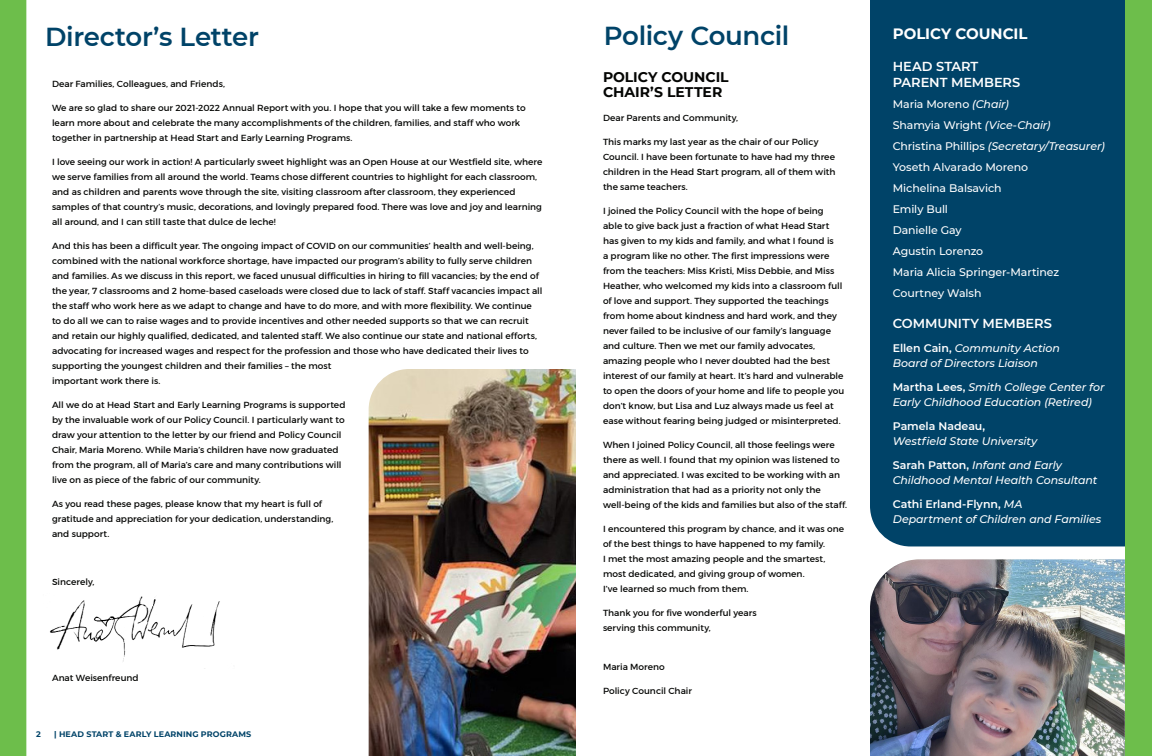
<style>
.page{position:relative;width:1152px;height:756px;background:#fff}
.page>*{position:absolute;margin:0;border:0;box-sizing:border-box;transform-origin:0 0}
.t1{font:600 26px "Montserrat";letter-spacing:-.015em;color:#004368}
.t2{font:700 15px "Montserrat";letter-spacing:-.005em;color:#fff}
.t3{font:700 14px "Montserrat";letter-spacing:-.005em;color:#040503}
.t4{font:600 13px/16px "Montserrat";letter-spacing:-.01em;color:#fff}
.t5{font:italic 500 11px/15px "Montserrat";letter-spacing:-.01em;color:#fff}
.t6{font:500 11px "Montserrat";letter-spacing:-.01em;color:#fff}
.t7{font:9px/15px "Montserrat";color:#040503}
.t8{font:700 8px "Montserrat";letter-spacing:.015em;color:#004368}
.s1{font-style:italic}
.s2{font-style:normal}
.s3{font-weight:600;font-style:normal}
</style>
<div class="page">
<div style="left:870px;top:0;width:255px;height:546px;background:#004368"></div>
<div style="left:0;top:0;width:26px;height:756px;background:#6dbe4b"></div>
<div style="left:1125px;top:0;width:27px;height:756px;background:#6dbe4b"></div>
<img style="left:870px;top:559px;width:255px;height:197px">
<img style="left:50px;top:596px;width:170px;height:73px">
<img style="left:369px;top:369px;width:207px;height:387px">
<p class="t1" style="left:45px;top:19px;width:216px">Director’s Letter</p>
<p class="t7" style="left:52px;top:76px;width:175px">Dear Families, Colleagues, and Friends,</p>
<p class="t7" style="left:52px;top:100px;width:475px">We are so glad to share our 2021-2022 Annual Report with you. I hope that you will take a few moments to learn more about and celebrate the many accomplishments of the children, families, and staff who work together in partnership at Head Start and Early Learning Programs.</p>
<p class="t7" style="left:52px;top:154px;width:492px">I love seeing our work in action! A particularly sweet highlight was an Open House at our Westfield site, where we serve families from all around the world. Teams chose different countries to highlight for each classroom, and as children and parents wove through the site, visiting classroom after classroom, they experienced samples of that country’s music, decorations, and lovingly prepared food. There was love and joy and learning all around, and I can still taste that dulce de leche!</p>
<p class="t7" style="left:52px;top:238px;width:492px">And this has been a difficult year. The ongoing impact of COVID on our communities’ health and well-being, combined with the national workforce shortage, have impacted our program’s ability to fully serve children and families. As we discuss in this report, we faced unusual difficulties in hiring to fill vacancies; by the end of the year, 7 classrooms and 2 home-based caseloads were closed due to lack of staff. Staff vacancies impact all the staff who work here as we adapt to change and have to do more, and with more flexibility. We continue to do all we can to raise wages and to provide incentives and other needed supports so that we can recruit and retain our highly qualified, dedicated, and talented staff. We also continue our state and national efforts, advocating for increased wages and respect for the profession and those who have dedicated their lives to supporting the youngest children and their families – the most<br>important work there is.</p>
<p class="t7" style="left:52px;top:397px;width:295px">All we do at Head Start and Early Learning Programs is supported by the invaluable work of our Policy Council. I particularly want to draw your attention to the letter by our friend and Policy Council Chair, Maria Moreno. While Maria’s children have now graduated from the program, all of Maria’s care and many contributions will live on as piece of the fabric of our community.</p>
<p class="t7" style="left:52px;top:496px;width:283px">As you read these pages, please know that my heart is full of gratitude and appreciation for your dedication, understanding, and support.</p>
<p class="t7" style="left:52px;top:574px;width:44px">Sincerely,</p>
<p class="t7" style="left:52px;top:670px;width:88px">Anat Weisenfreund</p>
<p class="t8" style="left:36px;top:728px;width:6px">2</p>
<p class="t8" style="left:54px;top:728px;width:199px">| HEAD START &amp; EARLY LEARNING PROGRAMS</p>
<p class="t1" style="left:604px;top:18px;width:187px">Policy Council</p>
<p class="t2" style="left:893px;top:22px;width:136px">POLICY COUNCIL</p>
<p class="t4" style="left:893px;top:57px;width:129px">HEAD START<br>PARENT MEMBERS</p>
<p class="t6" style="left:893px;top:96px;width:118px">Maria Moreno <span class="s1">(Chair)</span></p>
<p class="t6" style="left:893px;top:117px;width:159px">Shamyia Wright <span class="s1">(Vice-Chair)</span></p>
<p class="t5" style="left:893px;top:138px;width:213px"><span class="s2">Christina Phillips</span> (Secretary/Treasurer)</p>
<p class="t6" style="left:893px;top:159px;width:137px">Yoseth Alvarado Moreno</p>
<p class="t6" style="left:893px;top:180px;width:111px">Michelina Balsavich</p>
<p class="t6" style="left:893px;top:201px;width:57px">Emily Bull</p>
<p class="t6" style="left:893px;top:222px;width:70px">Danielle Gay</p>
<p class="t6" style="left:893px;top:243px;width:92px">Agustin Lorenzo</p>
<p class="t6" style="left:893px;top:264px;width:168px">Maria Alicia Springer-Martinez</p>
<p class="t6" style="left:893px;top:285px;width:90px">Courtney Walsh</p>
<p class="t4" style="left:893px;top:314px;width:161px">COMMUNITY MEMBERS</p>
<p class="t5" style="left:893px;top:340px;width:169px"><span class="s3">Ellen Cain,</span> Community Action<br>Board of Directors Liaison</p>
<p class="t5" style="left:893px;top:379px;width:213px"><span class="s3">Martha Lees,</span> Smith College Center for<br>Early Childhood Education (Retired)</p>
<p class="t5" style="left:893px;top:418px;width:146px"><span class="s3">Pamela Nadeau,<br></span>Westfield State University</p>
<p class="t5" style="left:893px;top:457px;width:206px"><span class="s3">Sarah Patton,</span> Infant and Early<br>Childhood Mental Health Consultant</p>
<p class="t5" style="left:893px;top:496px;width:210px"><span class="s3">Cathi Erland-Flynn,</span> MA<br>Department of Children and Families</p>
<p class="t3" style="left:603px;top:66px;width:127px">POLICY COUNCIL</p>
<p class="t3" style="left:603px;top:81px;width:121px">CHAIR’S LETTER</p>
<p class="t7" style="left:603px;top:110px;width:137px">Dear Parents and Community,</p>
<p class="t7" style="left:603px;top:134px;width:234px">This marks my last year as the chair of our Policy Council. I have been fortunate to have had my three children in the Head Start program, all of them with the same teachers.</p>
<p class="t7" style="left:603px;top:203px;width:243px">I joined the Policy Council with the hope of being able to give back just a fraction of what Head Start has given to my kids and family, and what I found is<br>a program like no other. The first impressions were from the teachers: Miss Kristi, Miss Debbie, and Miss Heather, who welcomed my kids into a classroom full of love and support. They supported the teachings from home about kindness and hard work, and they never failed to be inclusive of our family’s language and culture. Then we met our family advocates, amazing people who I never doubted had the best interest of our family at heart. It’s hard and vulnerable to open the doors of your home and life to people you don’t know, but Lisa and Luz always made us feel at ease without fearing being judged or misinterpreted.</p>
<p class="t7" style="left:603px;top:437px;width:246px">When I joined Policy Council, all those feelings were there as well. I found that my opinion was listened to and appreciated. I was excited to be working with an administration that had as a priority not only the well-being of the kids and families but also of the staff.</p>
<p class="t7" style="left:603px;top:521px;width:243px">I encountered this program by chance, and it was one of the best things to have happened to my family.<br>I met the most amazing people and the smartest, most dedicated, and giving group of women.<br>I’ve learned so much from them.</p>
<p class="t7" style="left:603px;top:605px;width:155px">Thank you for five wonderful years serving this community,</p>
<p class="t7" style="left:603px;top:659px;width:63px">Maria Moreno</p>
<p class="t7" style="left:603px;top:683px;width:90px">Policy Council Chair</p>
</div>
